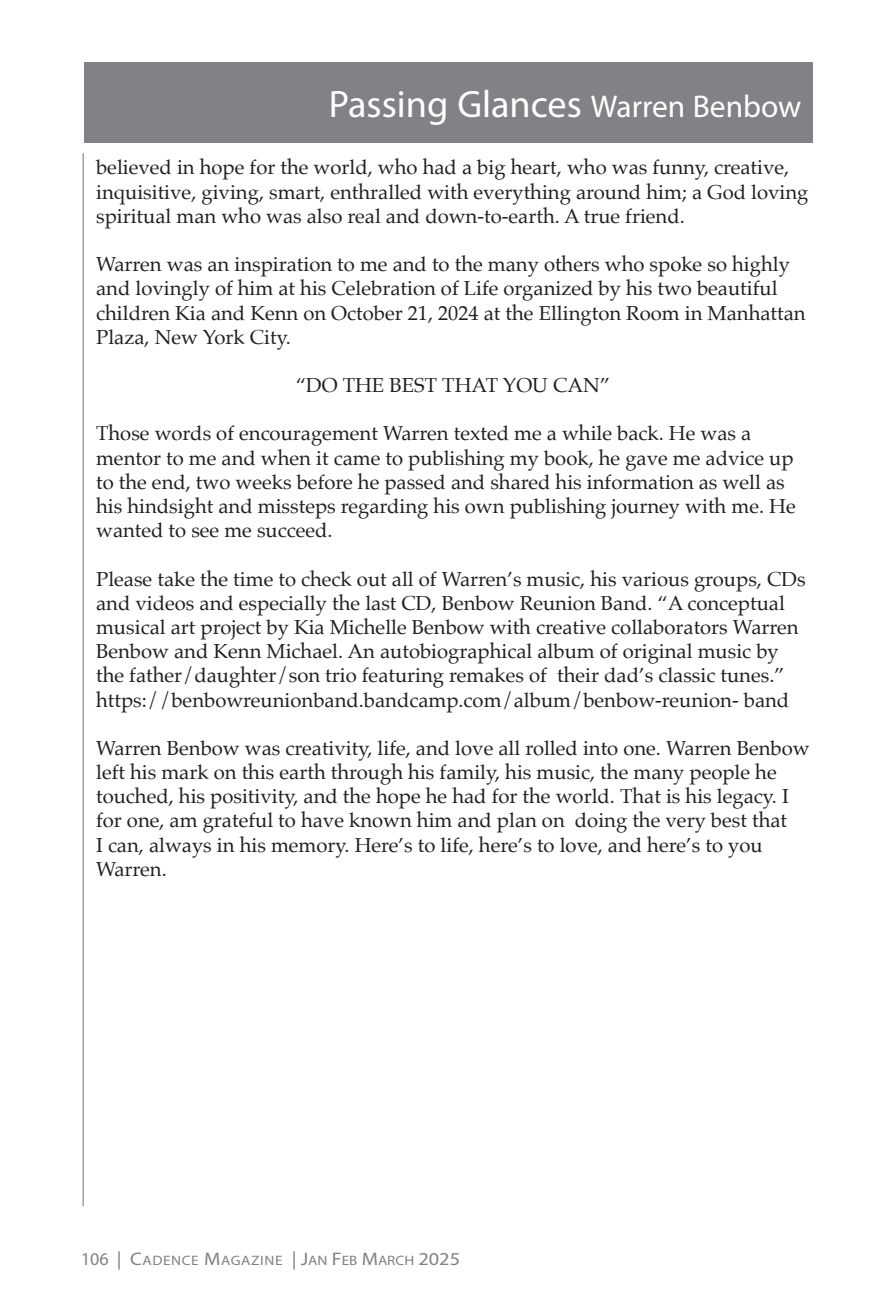
<style>
.page{position:relative;width:891px;height:1296px;background:#fff}
.page>*{position:absolute;margin:0;border:0;box-sizing:border-box;transform-origin:0 0}
.t1{font:38.25px "Myriad Pro";color:#fff}
.t2{font:20.25px/24.3px "Palatino";color:#231f20}
.t3{font:13.72px "Myriad Pro";letter-spacing:.04em;color:#808285;scale:1.11 1}
.s1{font-size:31.5px}
.s2{font-size:18px}
.s3{font-size:18.22px}
</style>
<div class="page">
<div style="left:84px;top:62px;width:729px;height:81px;background:#808285"></div>
<hr style="left:83px;top:153px;width:1px;height:1053px;background:#808285">
<p class="t1" style="left:329px;top:81px;width:474px">Passing Glances <span class="s1">Warren Benbow</span></p>
<p class="t2" style="left:96px;top:155px;width:714px">believed in hope for the world, who had a big heart, who was funny, creative, inquisitive, giving, smart, enthralled with everything around him; a God loving spiritual man who was also real and down-to-earth. A true friend.</p>
<p class="t2" style="left:96px;top:252px;width:711px">Warren was an inspiration to me and to the many others who spoke so highly and lovingly of him at his Celebration of Life organized by his two beautiful children Kia and Kenn on October 21, 2024 at the Ellington Room in Manhattan Plaza, New York City.</p>
<p class="t2" style="left:296px;top:373px;width:316px">“DO THE BEST THAT YOU CAN”</p>
<p class="t2" style="left:96px;top:421px;width:701px">Those words of encouragement Warren texted me a while back. He was a mentor to me and when it came to publishing my book, he gave me advice up to the end, two weeks before he passed and shared his information as well as his hindsight and missteps regarding his own publishing journey with me. He wanted to see me succeed.</p>
<p class="t2" style="left:96px;top:566px;width:711px">Please take the time to check out all of Warren’s music, his various groups, CDs and videos and especially the last CD, Benbow Reunion Band. “A conceptual musical art project by Kia Michelle Benbow with creative collaborators Warren Benbow and Kenn Michael. An autobiographical album of original music by the father/daughter/son trio featuring remakes of their dad’s classic tunes.” https://benbowreunionband.bandcamp.com/album/benbow-reunion- band</p>
<p class="t2" style="left:96px;top:736px;width:715px">Warren Benbow was creativity, life, and love all rolled into one. Warren Benbow left his mark on this earth through his family, his music, the many people he touched, his positivity, and the hope he had for the world. That is his legacy. I for one, am grateful to have known him and plan on doing the very best that<br>I can, always in his memory. Here’s to life, here’s to love, and here’s to you Warren.</p>
<p class="t3" style="left:81px;top:1252px;width:343px"><span class="s2">106</span> <span class="s3">|</span> <span class="s3">C</span>ADENCE <span class="s3">M</span>AGAZINE <span class="s3">| J</span>AN <span class="s3">F</span>EB <span class="s3">M</span>ARCH <span class="s3">2025</span></p>
</div>
